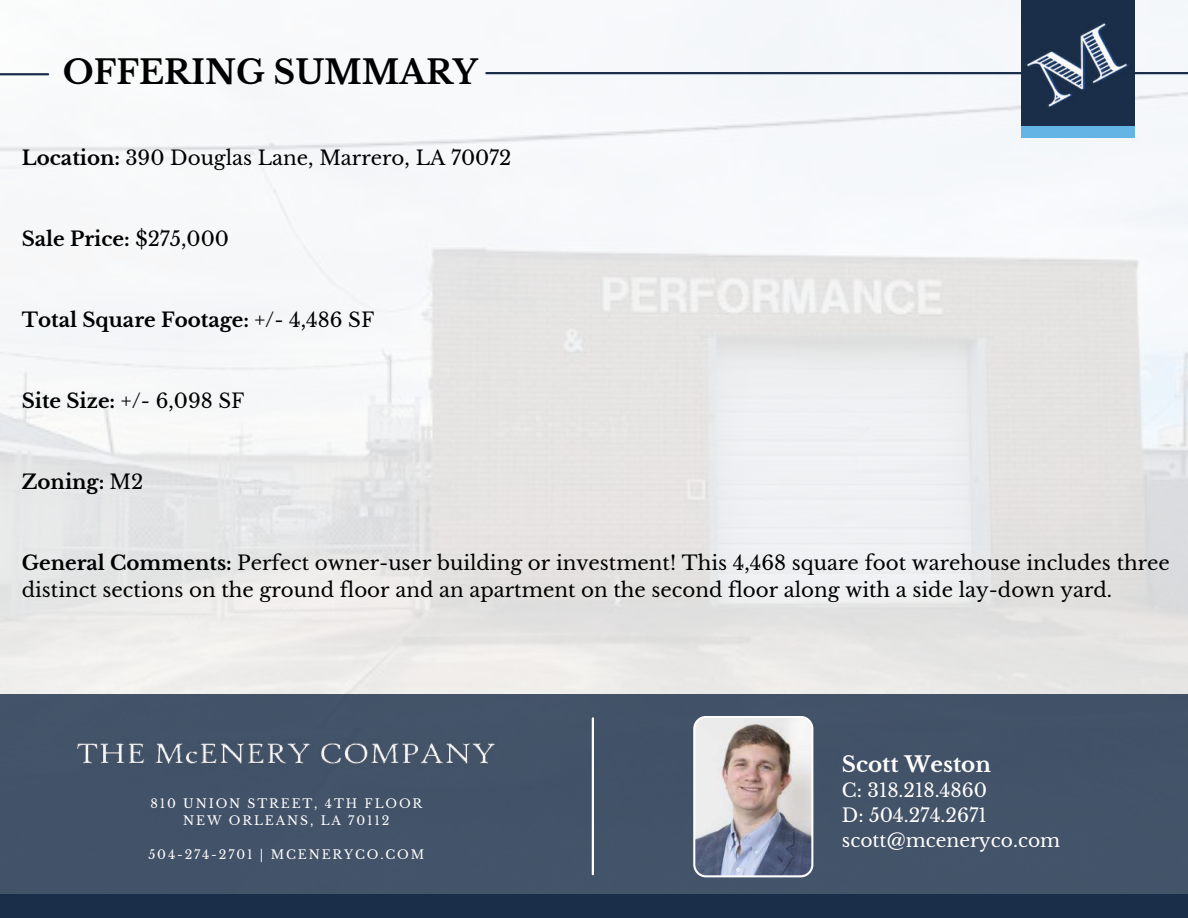
<style>
.page{position:relative;width:1188px;height:918px;background:#fff}
.page>*{position:absolute;margin:0;border:0;box-sizing:border-box;transform-origin:0 0}
.t1{font:700 32.85px "Libre Baskerville";color:#000}
.t2{font:700 21.45px "Libre Baskerville";color:#fefefe}
.t3{font:19.8px/27px "Libre Baskerville";color:#000}
.t4{font:700 19.8px "Libre Baskerville";color:#000}
.t5{font:18.6px/25px "Libre Baskerville";color:#fefefe}
.t6{font:12.3px/17px "Libre Baskerville";letter-spacing:.15em;color:#fefefe;text-align:center}
.s1{font-weight:700}
.s2{font-weight:400}
</style>
<div class="page">
<img style="left:0;top:0;width:1188px;height:694px">
<hr style="left:486px;top:72px;width:702px;height:2px;background:#1a2e49">
<img style="left:986px;top:0;width:181px;height:155px">
<div style="left:0;top:694px;width:1188px;height:224px;background:#435368"></div>
<div style="left:0;top:895px;width:1188px;height:23px;background:#1a2e49"></div>
<hr style="left:0;top:73px;width:48px;height:2px;background:#1a2e49">
<img style="left:693px;top:716px;width:120px;height:161px">
<img style="left:77px;top:743px;width:418px;height:21px">
<hr style="left:592px;top:718px;width:2px;height:156px;background:#fefefe">
<h1 class="t1" style="left:63px;top:52px;width:417px">OFFERING SUMMARY</h1>
<p class="t3" style="left:22px;top:145px;width:491px"><span class="s1">Location:</span> 390 Douglas Lane, Marrero, LA 70072</p>
<p class="t4" style="left:22px;top:227px;width:209px">Sale Price: <span class="s2">$275,000</span></p>
<p class="t4" style="left:22px;top:308px;width:354px">Total Square Footage: <span class="s2">+/- 4,486 SF</span></p>
<p class="t3" style="left:22px;top:388px;width:224px"><span class="s1">Site Size:</span> +/- 6,098 SF</p>
<p class="t4" style="left:22px;top:470px;width:123px">Zoning: <span class="s2">M2</span></p>
<p class="t3" style="left:22px;top:550px;width:1150px"><span class="s1">General Comments:</span> Perfect owner-user building or investment! This 4,468 square foot warehouse includes three distinct sections on the ground floor and an apartment on the second floor along with a side lay-down yard.</p>
<p class="t6" style="left:150px;top:795px;width:273px">810 UNION STREET, 4TH FLOOR<br>NEW ORLEANS, LA 70112</p>
<p class="t6" style="left:148px;top:846px;width:277px">504-274-2701 | MCENERYCO.COM</p>
<p class="t2" style="left:842px;top:751px;width:151px">Scott Weston</p>
<p class="t5" style="left:842px;top:778px;width:220px">C: 318.218.4860<br>D: 504.274.2671 scott@mceneryco.com</p>
</div>
